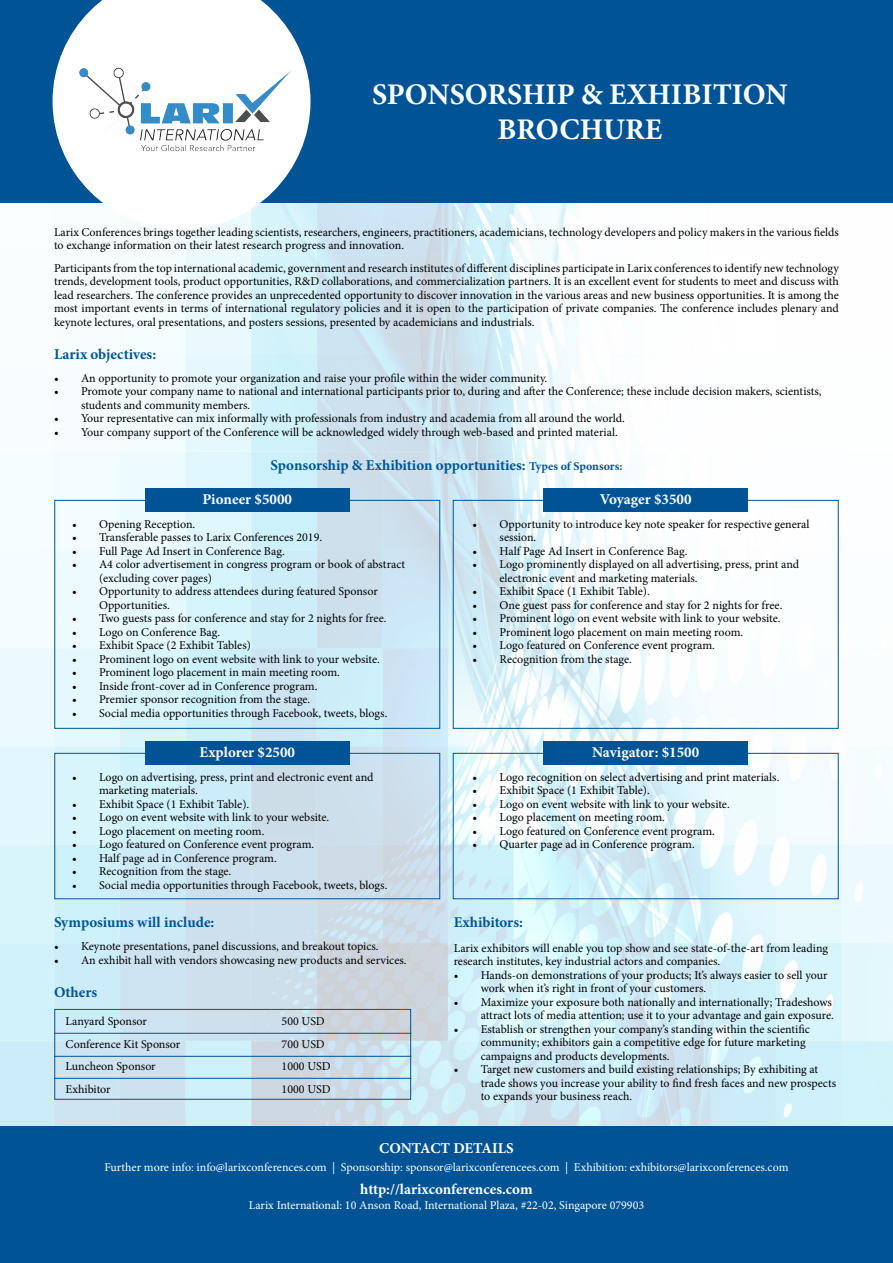
<style>
.page{position:relative;width:893px;height:1263px;background:#fff}
.page>*{position:absolute;margin:0;border:0;box-sizing:border-box;transform-origin:0 0}
.t1{font:700 30px/34.5px "Minion Pro";color:#fff;text-align:center}
.t2{font:700 15px "Minion Pro";color:#005496}
.t3{font:700 15px "Minion Pro";color:#fff}
.t4{font:12px/13.5px "Minion Pro";color:#000}
.t5{font:12px "Minion Pro";color:#fff}
.s1{font-size:12px}
</style>
<div class="page">
<img style="left:0;top:202px;width:893px;height:924px">
<div style="left:0;top:1126px;width:893px;height:137px;background:#005496"></div>
<div style="left:0;top:0;width:893px;height:202px;background:#005496"></div>
<div style="left:54px;top:1009px;width:357px;height:91px;border:1px solid #005496"></div>
<hr style="left:54px;top:1078px;width:357px;height:1px;background:#005496">
<hr style="left:54px;top:1056px;width:357px;height:1px;background:#005496">
<hr style="left:54px;top:1033px;width:357px;height:1px;background:#005496">
<svg style="left:53px;top:0;width:257px;height:230px"></svg>
<img style="left:75px;top:64px;width:221px;height:92px">
<div style="left:54px;top:500px;width:386px;height:229px;border:1px solid #005496"></div>
<div style="left:54px;top:753px;width:386px;height:146px;border:1px solid #005496"></div>
<div style="left:453px;top:500px;width:386px;height:229px;border:1px solid #005496"></div>
<div style="left:453px;top:753px;width:386px;height:146px;border:1px solid #005496"></div>
<div style="left:145px;top:489px;width:204px;height:23px;background:#005496"></div>
<div style="left:145px;top:742px;width:204px;height:23px;background:#005496"></div>
<div style="left:544px;top:489px;width:204px;height:23px;background:#005496"></div>
<div style="left:544px;top:742px;width:204px;height:23px;background:#005496"></div>
<h1 class="t1" style="left:372px;top:77px;width:417px">SPONSORSHIP &amp; EXHIBITION<br>BROCHURE</h1>
<p class="t4" style="left:54px;top:225px;width:786px">Larix Conferences brings together leading scientists, researchers, engineers, practitioners, academicians, technology developers and policy makers in the various fields to exchange information on their latest research progress and innovation.</p>
<p class="t4" style="left:54px;top:261px;width:786px;text-align:justify">Participants from the top international academic, government and research institutes of different disciplines participate in Larix conferences to identify new technology trends, development tools, product opportunities, R&amp;D collaborations, and commercialization partners. It is an excellent event for students to meet and discuss with lead researchers. The conference provides an unprecedented opportunity to discover innovation in the various areas and new business opportunities. It is among the most important events in terms of international regulatory policies and it is open to the participation of private companies. The conference includes plenary and keynote lectures, oral presentations, and posters sessions, presented by academicians and industrials.</p>
<p class="t2" style="left:54px;top:344px;width:104px">Larix objectives:</p>
<p class="t4" style="left:54px;top:371px;width:495px">• An opportunity to promote your organization and raise your profile within the wider community.</p>
<p class="t4" style="left:81px;top:384px;width:742px;text-indent:-27px">• Promote your company name to national and international participants prior to, during and after the Conference; these include decision makers, scientists, students and community members.</p>
<p class="t4" style="left:54px;top:411px;width:572px">• Your representative can mix informally with professionals from industry and academia from all around the world.</p>
<p class="t4" style="left:54px;top:425px;width:565px">• Your company support of the Conference will be acknowledged widely through web-based and printed material.</p>
<p class="t2" style="left:270px;top:455px;width:353px">Sponsorship &amp; Exhibition opportunities: <span class="s1">Types of Sponsors:</span></p>
<p class="t3" style="left:202px;top:489px;width:91px">Pioneer $5000</p>
<p class="t3" style="left:600px;top:489px;width:93px">Voyager $3500</p>
<p class="t4" style="left:72px;top:517px;width:125px">• Opening Reception.</p>
<p class="t4" style="left:72px;top:531px;width:252px">• Transferable passes to Larix Conferences 2019.</p>
<p class="t4" style="left:72px;top:544px;width:214px">• Full Page Ad Insert in Conference Bag.</p>
<p class="t4" style="left:99px;top:558px;width:308px;text-indent:-27px">• A4 color advertisement in congress program or book of abstract (excluding cover pages)</p>
<p class="t4" style="left:99px;top:585px;width:280px;text-indent:-27px">• Opportunity to address attendees during featured Sponsor<br>Opportunities.</p>
<p class="t4" style="left:72px;top:612px;width:316px">• Two guests pass for conference and stay for 2 nights for free.</p>
<p class="t4" style="left:72px;top:625px;width:150px">• Logo on Conference Bag.</p>
<p class="t4" style="left:72px;top:639px;width:180px">• Exhibit Space (2 Exhibit Tables)</p>
<p class="t4" style="left:72px;top:652px;width:309px">• Prominent logo on event website with link to your website.</p>
<p class="t4" style="left:72px;top:666px;width:269px">• Prominent logo placement in main meeting room.</p>
<p class="t4" style="left:72px;top:679px;width:247px">• Inside front-cover ad in Conference program.</p>
<p class="t4" style="left:72px;top:693px;width:240px">• Premier sponsor recognition from the stage.</p>
<p class="t4" style="left:72px;top:706px;width:317px">• Social media opportunities through Facebook, tweets, blogs.</p>
<p class="t4" style="left:500px;top:517px;width:312px;text-indent:-27px">• Opportunity to introduce key note speaker for respective general session.</p>
<p class="t4" style="left:472px;top:544px;width:216px">• Half Page Ad Insert in Conference Bag.</p>
<p class="t4" style="left:500px;top:558px;width:301px;text-indent:-27px">• Logo prominently displayed on all advertising, press, print and electronic event and marketing materials.</p>
<p class="t4" style="left:472px;top:585px;width:179px">• Exhibit Space (1 Exhibit Table).</p>
<p class="t4" style="left:472px;top:598px;width:311px">• One guest pass for conference and stay for 2 nights for free.</p>
<p class="t4" style="left:472px;top:612px;width:309px">• Prominent logo on event website with link to your website.</p>
<p class="t4" style="left:472px;top:625px;width:272px">• Prominent logo placement on main meeting room.</p>
<p class="t4" style="left:472px;top:639px;width:244px">• Logo featured on Conference event program.</p>
<p class="t4" style="left:472px;top:652px;width:161px">• Recognition from the stage.</p>
<p class="t3" style="left:199px;top:742px;width:97px">Explorer $2500</p>
<p class="t3" style="left:592px;top:742px;width:109px">Navigator: $1500</p>
<p class="t4" style="left:99px;top:770px;width:276px;text-indent:-27px">• Logo on advertising, press, print and electronic event and marketing materials.</p>
<p class="t4" style="left:72px;top:797px;width:179px">• Exhibit Space (1 Exhibit Table).</p>
<p class="t4" style="left:72px;top:811px;width:259px">• Logo on event website with link to your website.</p>
<p class="t4" style="left:72px;top:824px;width:194px">• Logo placement on meeting room.</p>
<p class="t4" style="left:72px;top:838px;width:244px">• Logo featured on Conference event program.</p>
<p class="t4" style="left:72px;top:851px;width:206px">• Half page ad in Conference program.</p>
<p class="t4" style="left:72px;top:865px;width:161px">• Recognition from the stage.</p>
<p class="t4" style="left:72px;top:878px;width:317px">• Social media opportunities through Facebook, tweets, blogs.</p>
<p class="t4" style="left:472px;top:770px;width:308px">• Logo recognition on select advertising and print materials.</p>
<p class="t4" style="left:472px;top:784px;width:179px">• Exhibit Space (1 Exhibit Table).</p>
<p class="t4" style="left:472px;top:797px;width:259px">• Logo on event website with link to your website.</p>
<p class="t4" style="left:472px;top:811px;width:194px">• Logo placement on meeting room.</p>
<p class="t4" style="left:472px;top:824px;width:244px">• Logo featured on Conference event program.</p>
<p class="t4" style="left:472px;top:838px;width:224px">• Quarter page ad in Conference program.</p>
<p class="t2" style="left:54px;top:911px;width:162px">Symposiums will include:</p>
<p class="t2" style="left:454px;top:911px;width:71px">Exhibitors:</p>
<p class="t4" style="left:54px;top:940px;width:326px">• Keynote presentations, panel discussions, and breakout topics.</p>
<p class="t4" style="left:54px;top:953px;width:354px">• An exhibit hall with vendors showcasing new products and services.</p>
<p class="t2" style="left:54px;top:982px;width:45px">Others</p>
<p class="t4" style="left:66px;top:1015px;width:83px">Lanyard Sponsor</p>
<p class="t4" style="left:282px;top:1015px;width:45px">500 USD</p>
<p class="t4" style="left:66px;top:1037px;width:116px">Conference Kit Sponsor</p>
<p class="t4" style="left:282px;top:1037px;width:45px">700 USD</p>
<p class="t4" style="left:66px;top:1060px;width:92px">Luncheon Sponsor</p>
<p class="t4" style="left:282px;top:1060px;width:50px">1000 USD</p>
<p class="t4" style="left:66px;top:1082px;width:47px">Exhibitor</p>
<p class="t4" style="left:282px;top:1082px;width:50px">1000 USD</p>
<p class="t4" style="left:454px;top:941px;width:376px">Larix exhibitors will enable you top show and see state-of-the-art from leading research institutes, key industrial actors and companies.</p>
<p class="t4" style="left:481px;top:968px;width:348px;text-indent:-27px">• Hands-on demonstrations of your products; It’s always easier to sell your work when it’s right in front of your customers.</p>
<p class="t4" style="left:454px;top:995px;width:382px;text-align:right">• Maximize your exposure both nationally and internationally; Tradeshows attract lots of media attention; use it to your advantage and gain exposure.</p>
<p class="t4" style="left:481px;top:1022px;width:331px;text-indent:-27px">• Establish or strengthen your company’s standing within the scientific community; exhibitors gain a competitive edge for future marketing campaigns and products developments.</p>
<p class="t4" style="left:481px;top:1062px;width:357px;text-indent:-27px">• Target new customers and build existing relationships; By exhibiting at trade shows you increase your ability to find fresh faces and new prospects to expands your business reach.</p>
<p class="t3" style="left:379px;top:1138px;width:136px">CONTACT DETAILS</p>
<p class="t5" style="left:104px;top:1159px;width:685px">Further more info: info@larixconferences.com | Sponsorship: sponsor@larixconferencees.com | Exhibition: exhibitors@larixconferences.com</p>
<p class="t3" style="left:360px;top:1179px;width:174px">http://larixconferences.com</p>
<p class="t5" style="left:249px;top:1197px;width:397px">Larix International: 10 Anson Road, International Plaza, #22-02, Singapore 079903</p>
</div>
